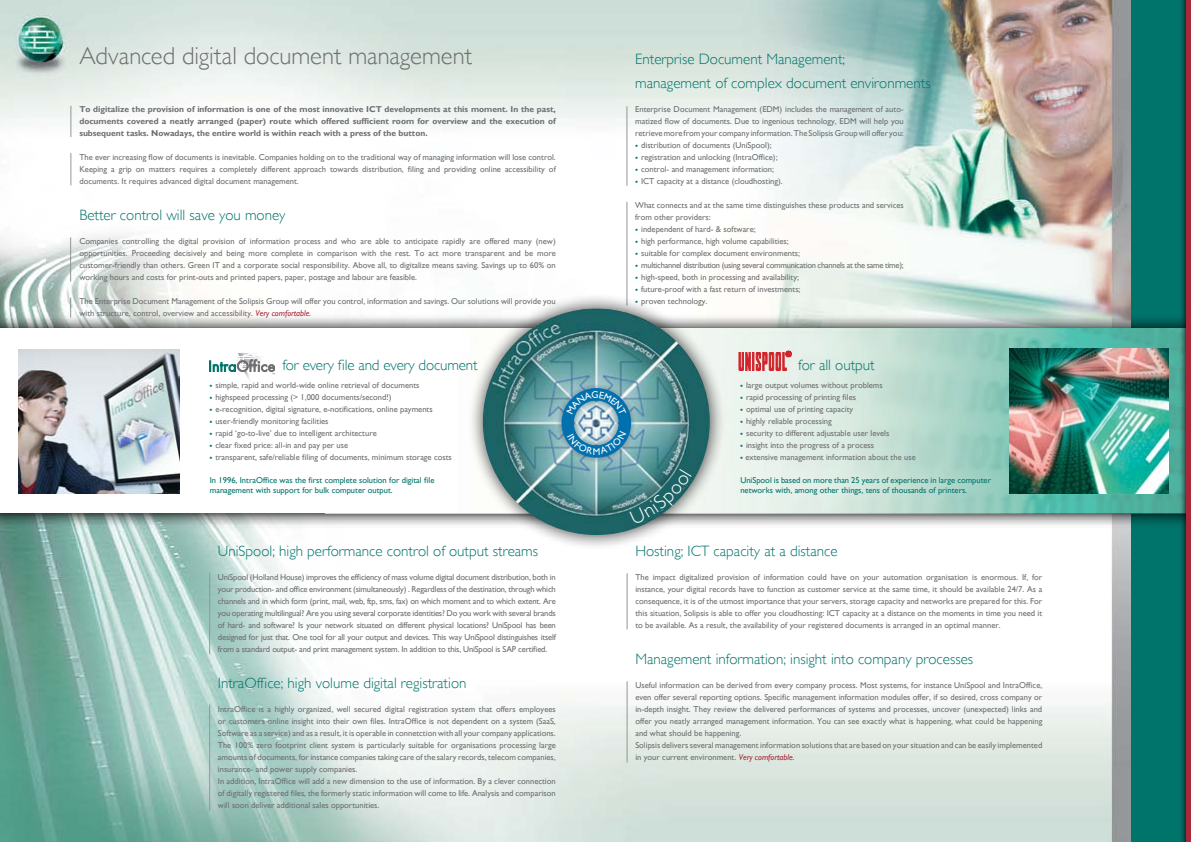
<style>
.page{position:relative;width:1191px;height:842px;background:#fff}
.page>*{position:absolute;margin:0;border:0;box-sizing:border-box;transform-origin:0 0}
.t1{font:300 24.5px "Gill Sans";color:#6d6e71}
.t2{font:300 15px/24px "Gill Sans";color:#00746b}
.t3{font:8.5px/12px "Gill Sans";color:#6d6e71;text-align:justify}
.t4{font:700 8.5px/12px "Gill Sans";color:#6d6e71;text-align:justify}
.t5{font:8.5px/10px "Gill Sans";color:#00746b}
.t6{font:8.5px "Gill Sans";letter-spacing:-.03em;color:#6d6e71}
.s1{font-style:italic;color:#a8293a}
.s2{color:#00746b}
</style>
<div class="page">
<img style="left:0;top:0;width:1131px;height:842px">
<div style="left:1131px;top:0;width:60px;height:842px;background:#00746b"></div>
<svg style="left:0;top:313px;width:1179px;height:215px"></svg>
<div style="left:0;top:329px;width:1191px;height:184px;background:#fff"></div>
<hr style="left:70px;top:237px;width:1px;height:45px;background:#939598">
<img style="left:726px;top:329px;width:453px;height:184px">
<hr style="left:209px;top:704px;width:1px;height:107px;background:#939598">
<hr style="left:626px;top:106px;width:1px;height:80px;background:#939598">
<img style="left:19px;top:349px;width:160px;height:145px">
<hr style="left:71px;top:106px;width:1px;height:31px;background:#939598">
<hr style="left:627px;top:573px;width:1px;height:56px;background:#939598">
<hr style="left:209px;top:573px;width:1px;height:81px;background:#939598">
<hr style="left:626px;top:202px;width:1px;height:104px;background:#939598">
<img style="left:1009px;top:349px;width:159px;height:144px">
<div style="left:1179px;top:0;width:12px;height:842px;background:#000;opacity:.75"></div>
<div style="left:1186px;top:0;width:5px;height:842px;background:#a8293a"></div>
<div style="left:467px;top:292px;width:259px;height:259px;background:#000;opacity:.75"></div>
<img style="left:483px;top:308px;width:226px;height:227px;border-radius:113px">
<hr style="left:627px;top:681px;width:1px;height:82px;background:#939598">
<svg style="left:209px;top:353px;width:66px;height:26px"></svg>
<svg style="left:739px;top:351px;width:52px;height:19px"></svg>
<hr style="left:71px;top:153px;width:1px;height:32px;background:#939598">
<svg style="left:70px;top:298px;width:1px;height:19px"></svg>
<img style="left:561px;top:388px;width:135px;height:138px">
<h1 class="t1" style="left:79px;top:41px;width:394px">Advanced digital document management</h1>
<p class="t4" style="left:79px;top:103px;width:478px">To digitalize the provision of information is one of the most innovative ICT developments at this moment. In the past, documents covered a neatly arranged (paper) route which offered sufficient room for overview and the execution of subsequent tasks. Nowadays, the entire world is within reach with a press of the button.</p>
<p class="t3" style="left:79px;top:151px;width:478px">The ever increasing flow of documents is inevitable. Companies holding on to the traditional way of managing information will lose control.<br>Keeping a grip on matters requires a completely different approach towards distribution, filing and providing online accessibility of documents. It requires advanced digital document management.</p>
<h2 class="t2" style="left:79px;top:203px;width:208px">Better control will save you money</h2>
<p class="t3" style="left:79px;top:235px;width:478px">Companies controlling the digital provision of information process and who are able to anticipate rapidly are offered many (new) opportunities. Proceeding decisively and being more complete in comparison with the rest. To act more transparent and be more customer-friendly than others. Green IT and a corporate social responsibility. Above all, to digitalize means saving. Savings up to 60% on working hours and costs for print-outs and printed papers, paper, postage and labour are feasible.</p>
<p class="t3" style="left:79px;top:295px;width:478px">The Enterprise Document Management of the Solipsis Group will offer you control, information and savings. Our solutions will provide you with structure, control, overview and accessibility. <span class="s1">Very comfortable.</span></p>
<h2 class="t2" style="left:282px;top:353px;width:196px">for every file and every document</h2>
<p class="t3" style="left:209px;top:379px;width:211px"><span class="s2">•</span> simple, rapid and world-wide online retrieval of documents</p>
<p class="t3" style="left:209px;top:391px;width:184px"><span class="s2">•</span> highspeed processing (&gt; 1,000 documents/second!)</p>
<p class="t3" style="left:209px;top:403px;width:225px"><span class="s2">•</span> e-recognition, digital signature, e-notifications, online payments</p>
<p class="t3" style="left:209px;top:415px;width:121px"><span class="s2">•</span> user-friendly monitoring facilities</p>
<p class="t3" style="left:209px;top:427px;width:169px"><span class="s2">•</span> rapid ‘go-to-live’ due to intelligent architecture</p>
<p class="t3" style="left:209px;top:439px;width:140px"><span class="s2">•</span> clear fixed price: all-in and pay per use</p>
<p class="t3" style="left:209px;top:451px;width:244px"><span class="s2">•</span> transparent, safe/reliable filing of documents, minimum storage costs</p>
<p class="t5" style="left:210px;top:475px;width:226px">In 1996, IntraOffice was the first complete solution for digital file management with support for bulk computer output.</p>
<h2 class="t2" style="left:218px;top:539px;width:322px">UniSpool; high performance control of output streams</h2>
<p class="t3" style="left:218px;top:571px;width:339px">UniSpool (Holland House) improves the efficiency of mass volume digital document distribution, both in your production- and office environment (simultaneously) . Regardless of the destination, through which channels and in which form (print, mail, web, ftp, sms, fax) on which moment and to which extent. Are you operating multilingual? Are you using several corporate identities? Do you work with several brands of hard- and software? Is your network situated on different physical locations? UniSpool has been designed for just that. One tool for all your output and devices. This way UniSpool distinguishes itself from a standard output- and print management system. In addition to this, UniSpool is SAP certified.</p>
<h2 class="t2" style="left:218px;top:671px;width:250px">IntraOffice; high volume digital registration</h2>
<p class="t3" style="left:218px;top:703px;width:339px;text-align:left">IntraOffice is a highly organized, well secured digital registration system that offers employees or customers online insight into their own files. IntraOffice is not dependent on a system (SaaS, Software as a service) and as a result, it is operable in connetction with all your company applications.<br>The 100% zero footprint client system is particularly suitable for organisations processing large amounts of documents, for instance companies taking care of the salary records, telecom companies, insurance- and power supply companies.<br>In addition, IntraOffice will add a new dimension to the use of information. By a clever connection of digitally registered files, the formerly static information will come to life. Analysis and comparison will soon deliver additional sales opportunities.</p>
<h2 class="t2" style="left:635px;top:47px;width:297px">Enterprise Document Management;<br>management of complex document environments</h2>
<p class="t3" style="left:635px;top:103px;width:270px">Enterprise Document Management (EDM) includes the management of auto&shy;matized flow of documents. Due to ingenious technology, EDM will help you retrieve more from your company information. The Solipsis Group will offer you:</p>
<p class="t3" style="left:635px;top:139px;width:138px"><span class="s2">•</span> distribution of documents (UniSpool);</p>
<p class="t3" style="left:635px;top:151px;width:144px"><span class="s2">•</span> registration and unlocking (IntraOffice);</p>
<p class="t3" style="left:635px;top:163px;width:140px"><span class="s2">•</span> control- and management information;</p>
<p class="t3" style="left:635px;top:175px;width:149px"><span class="s2">•</span> ICT capacity at a distance (cloudhosting).</p>
<p class="t3" style="left:635px;top:199px;width:270px">What connects and at the same time distinguishes these products and services from other providers:</p>
<p class="t3" style="left:635px;top:223px;width:122px"><span class="s2">•</span> independent of hard- &amp; software;</p>
<p class="t3" style="left:635px;top:235px;width:155px"><span class="s2">•</span> high performance, high volume capabilities;</p>
<p class="t3" style="left:635px;top:247px;width:166px"><span class="s2">•</span> suitable for complex document environments;</p>
<p class="t6" style="left:635px;top:260px;width:270px"><span class="s2">•</span> multichannel distribution (using several communication channels at the same time);</p>
<p class="t3" style="left:635px;top:271px;width:165px"><span class="s2">•</span> high-speed, both in processing and availability;</p>
<p class="t3" style="left:635px;top:283px;width:167px"><span class="s2">•</span> future-proof with a fast return of investments;</p>
<p class="t3" style="left:635px;top:295px;width:74px"><span class="s2">•</span> proven technology.</p>
<h2 class="t2" style="left:798px;top:353px;width:78px">for all output</h2>
<p class="t3" style="left:740px;top:379px;width:144px"><span class="s2">•</span> large output volumes without problems</p>
<p class="t3" style="left:740px;top:391px;width:117px"><span class="s2">•</span> rapid processing of printing files</p>
<p class="t3" style="left:740px;top:403px;width:115px"><span class="s2">•</span> optimal use of printing capacity</p>
<p class="t3" style="left:740px;top:415px;width:93px"><span class="s2">•</span> highly reliable processing</p>
<p class="t3" style="left:740px;top:427px;width:151px"><span class="s2">•</span> security to different adjustable user levels</p>
<p class="t3" style="left:740px;top:439px;width:135px"><span class="s2">•</span> insight into the progress of a process</p>
<p class="t3" style="left:740px;top:451px;width:177px"><span class="s2">•</span> extensive management information about the use</p>
<p class="t5" style="left:740px;top:475px;width:252px">UniSpool is based on more than 25 years of experience in large computer networks with, among other things, tens of thousands of printers.</p>
<h2 class="t2" style="left:635px;top:539px;width:204px">Hosting; ICT capacity at a distance</h2>
<p class="t3" style="left:635px;top:571px;width:408px">The impact digitalized provision of information could have on your automation organisation is enormous. If, for instance, your digital records have to function as customer service at the same time, it should be available 24/7. As a consequence, it is of the utmost importance that your servers, storage capacity and networks are prepared for this. For this situation, Solipsis is able to offer you cloudhosting: ICT capacity at a distance on the moments in time you need it to be available. As a result, the availability of your registered documents is arranged in an optimal manner.</p>
<h2 class="t2" style="left:635px;top:647px;width:339px">Management information; insight into company processes</h2>
<p class="t3" style="left:635px;top:679px;width:408px;text-align:left">Useful information can be derived from every company process. Most systems, for instance UniSpool and IntraOffice, even offer several reporting options. Specific management information modules offer, if so desired, cross company or in-depth insight. They review the delivered performances of systems and processes, uncover (unexpected) links and offer you neatly arranged management information. You can see exactly what is happening, what could be happening and what should be happening.<br>Solipsis delivers several management information solutions that are based on your situation and can be easily implemented in your current environment. <span class="s1">Very comfortable.</span></p>
</div>
